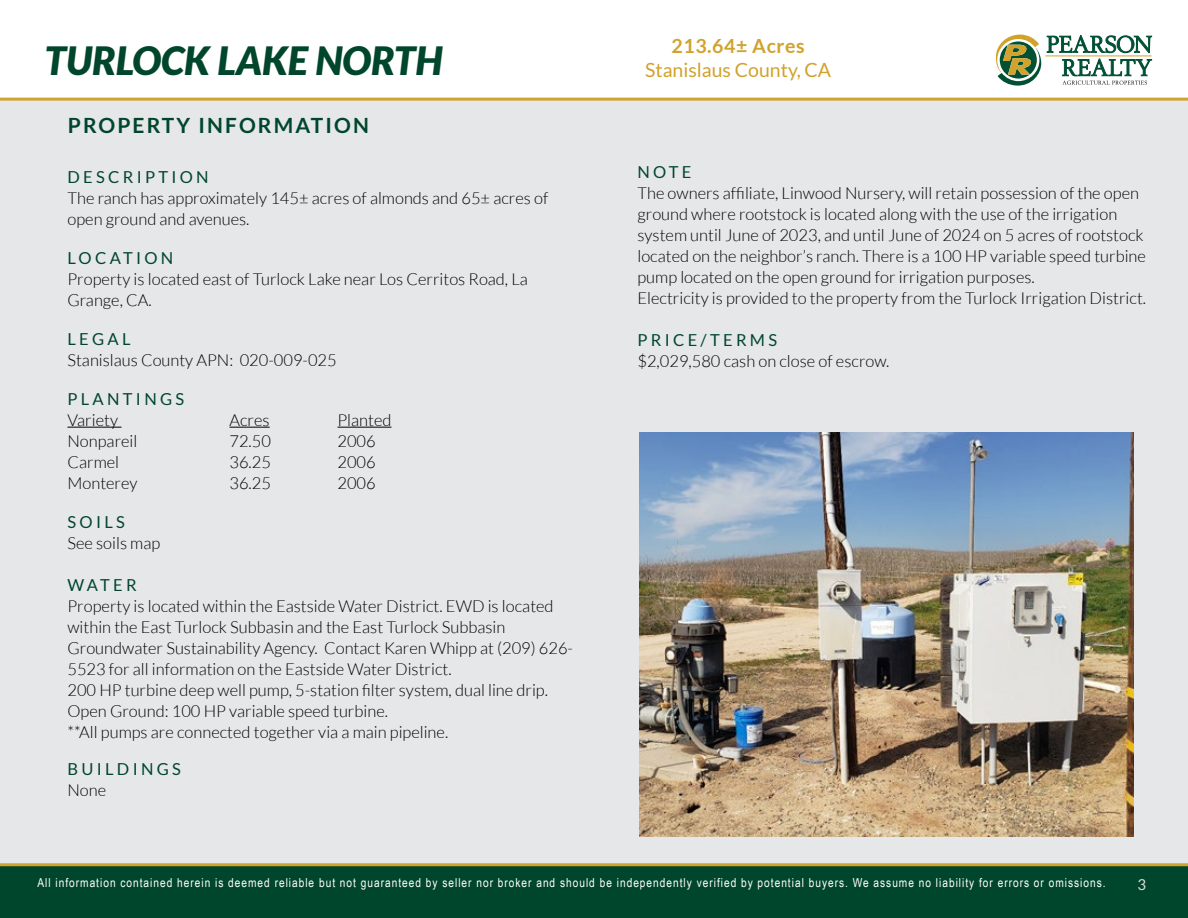
<style>
.page{position:relative;width:1188px;height:918px;background:#fff}
.page>*{position:absolute;margin:0;border:0;box-sizing:border-box;transform-origin:0 0}
.t1{font:italic 900 39px "Lato";color:#00462c}
.t2{font:700 21px "Lato";letter-spacing:.1em;color:#00462c}
.t3{font:19.5px "Lato";color:#d1a22c}
.t4{font:700 19.5px "Lato";letter-spacing:.03em;color:#d1a22c}
.t5{font:300 16.5px/21px "Lato";color:#000}
.t6{font:16.5px "Lato";letter-spacing:.2em;color:#00462c}
.t7{font:15px "Lato";color:#dcddde}
.t8{font:12.3px "Arial Narrow";letter-spacing:.08em;color:#fff}
</style>
<div class="page">
<div style="left:0;top:99px;width:1188px;height:765px;background:#e6e7e8"></div>
<svg style="left:996px;top:35px;width:156px;height:51px"></svg>
<div style="left:0;top:864px;width:1188px;height:54px;background:#00462c"></div>
<hr style="left:0;top:863px;width:1188px;height:3px;background:#d1a22c">
<hr style="left:0;top:98px;width:1188px;height:3px;background:#d1a22c">
<hr style="left:68px;top:427px;width:54px;height:1px;background:#000">
<hr style="left:230px;top:427px;width:40px;height:1px;background:#000">
<hr style="left:338px;top:427px;width:53px;height:1px;background:#000">
<img style="left:639px;top:432px;width:495px;height:405px">
<h1 class="t1" style="left:44px;top:38px;width:400px">TURLOCK LAKE NORTH</h1>
<p class="t2" style="left:68px;top:114px;width:303px">PROPERTY INFORMATION</p>
<p class="t6" style="left:68px;top:168px;width:143px">DESCRIPTION</p>
<p class="t5" style="left:68px;top:187px;width:482px">The ranch has approximately 145± acres of almonds and 65± acres of open ground and avenues.</p>
<p class="t6" style="left:68px;top:249px;width:107px">LOCATION</p>
<p class="t5" style="left:68px;top:268px;width:462px">Property is located east of Turlock Lake near Los Cerritos Road, La<br>Grange, CA.</p>
<p class="t6" style="left:68px;top:330px;width:65px">LEGAL</p>
<p class="t5" style="left:68px;top:349px;width:271px">Stanislaus County APN: 020-009-025</p>
<p class="t6" style="left:68px;top:390px;width:118px">PLANTINGS</p>
<p class="t5" style="left:68px;top:409px;width:52px">Variety</p>
<p class="t5" style="left:230px;top:409px;width:42px">Acres</p>
<p class="t5" style="left:338px;top:409px;width:55px">Planted</p>
<p class="t5" style="left:68px;top:430px;width:71px">Nonpareil</p>
<p class="t5" style="left:230px;top:430px;width:43px">72.50</p>
<p class="t5" style="left:338px;top:430px;width:40px">2006</p>
<p class="t5" style="left:68px;top:451px;width:53px">Carmel</p>
<p class="t5" style="left:230px;top:451px;width:43px">36.25</p>
<p class="t5" style="left:338px;top:451px;width:40px">2006</p>
<p class="t5" style="left:68px;top:472px;width:72px">Monterey</p>
<p class="t5" style="left:230px;top:472px;width:43px">36.25</p>
<p class="t5" style="left:338px;top:472px;width:40px">2006</p>
<p class="t6" style="left:68px;top:513px;width:59px">SOILS</p>
<p class="t5" style="left:68px;top:533px;width:94px">See soils map</p>
<p class="t6" style="left:68px;top:576px;width:71px">WATER</p>
<p class="t5" style="left:68px;top:595px;width:507px">Property is located within the Eastside Water District. EWD is located within the East Turlock Subbasin and the East Turlock Subbasin Groundwater Sustainability Agency. Contact Karen Whipp at (209) 626- 5523 for all information on the Eastside Water District.<br>200 HP turbine deep well pump, 5-station filter system, dual line drip.<br>Open Ground: 100 HP variable speed turbine.<br>**All pumps are connected together via a main pipeline.</p>
<p class="t6" style="left:68px;top:760px;width:115px">BUILDINGS</p>
<p class="t5" style="left:68px;top:780px;width:40px">None</p>
<p class="t4" style="left:672px;top:35px;width:135px">213.64± Acres</p>
<p class="t3" style="left:645px;top:59px;width:188px">Stanislaus County, CA</p>
<p class="t6" style="left:637px;top:163px;width:56px">NOTE</p>
<p class="t5" style="left:637px;top:183px;width:510px">The owners affiliate, Linwood Nursery, will retain possession of the open ground where rootstock is located along with the use of the irrigation system until June of 2023, and until June of 2024 on 5 acres of rootstock located on the neighbor’s ranch. There is a 100 HP variable speed turbine pump located on the open ground for irrigation purposes.<br>Electricity is provided to the property from the Turlock Irrigation District.</p>
<p class="t6" style="left:637px;top:331px;width:141px">PRICE/TERMS</p>
<p class="t5" style="left:637px;top:351px;width:254px">$2,029,580 cash on close of escrow.</p>
<p class="t8" style="left:38px;top:873px;width:1070px">All information contained herein is deemed reliable but not guaranteed by seller nor broker and should be independently verified by potential buyers. We assume no liability for errors or omissions.</p>
<p class="t7" style="left:1138px;top:876px;width:10px">3</p>
</div>
